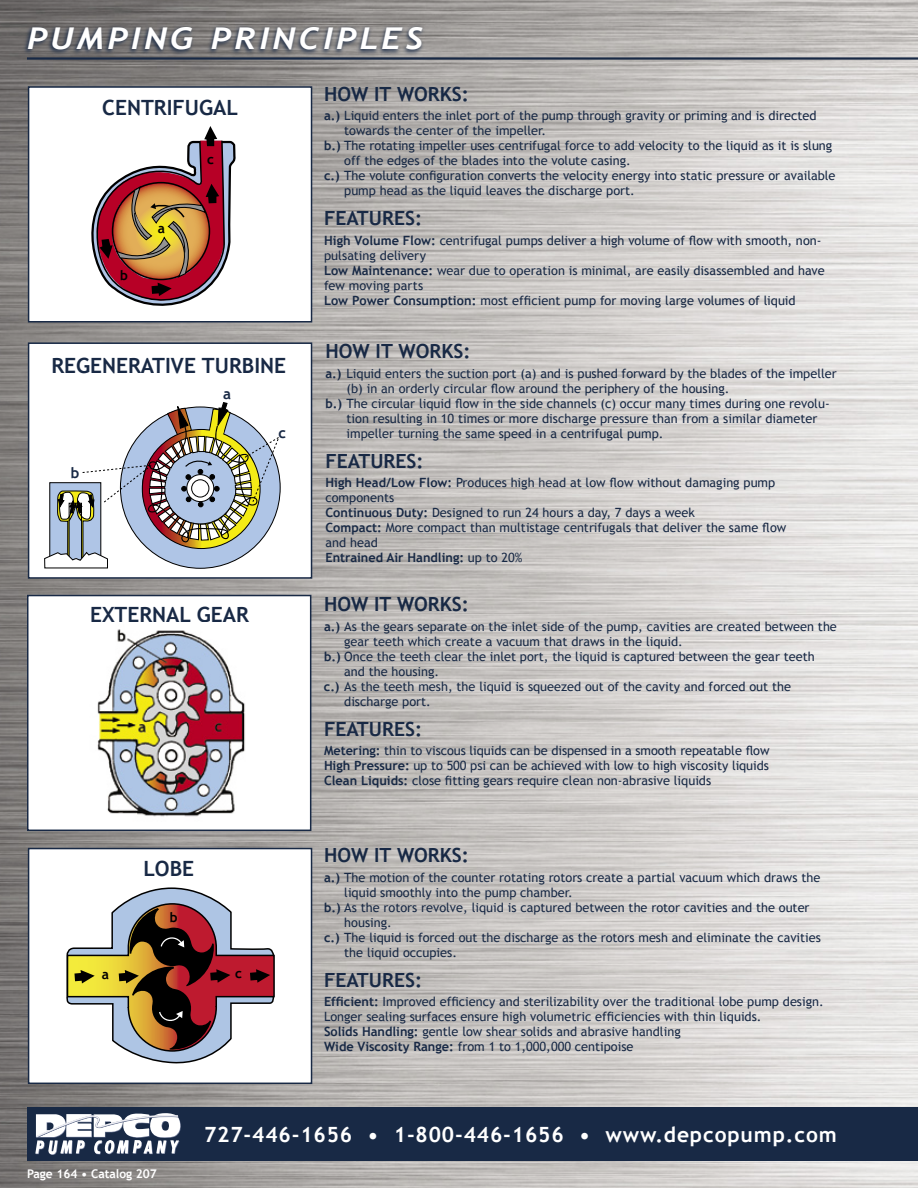
<style>
.page{position:relative;width:918px;height:1188px;background:#fff}
.page>*{position:absolute;margin:0;border:0;box-sizing:border-box;transform-origin:0 0}
.t1{font:italic 700 30px "Trebuchet";letter-spacing:.1em;color:#fff;scale:1.15 1}
.t2{font:700 21px "Trebuchet MS";color:#182945}
.t3{font:700 21px "Trebuchet MS";letter-spacing:.04em;color:#fff}
.t4{font:700 19.5px "Trebuchet MS";color:#182945}
.t5{font:700 14.85px "Trebuchet MS";color:#182945}
.t6{font:700 13.5px "Trebuchet MS";color:#000}
.t7{font:12.75px/15px "Trebuchet MS";color:#182945}
.t8{font:700 12px "Trebuchet MS";color:#fff}
.s1{font-weight:700}
</style>
<div class="page">
<img style="left:0;top:0;width:918px;height:1188px">
<div style="left:27px;top:1108px;width:891px;height:53px;background:#182945"></div>
<svg style="left:35px;top:1113px;width:146px;height:42px"></svg>
<hr style="left:27px;top:57px;width:891px;height:3px;background:#182945">
<svg style="left:22px;top:24px;width:404px;height:32px;background:#696a70"></svg>
<div style="left:29px;top:343px;width:283px;height:235px;background:#fff"></div>
<div style="left:28px;top:342px;width:284px;height:237px;border:2px solid #182945"></div>
<div style="left:28px;top:596px;width:283px;height:234px;background:#fff"></div>
<div style="left:27px;top:595px;width:284px;height:236px;border:2px solid #182945"></div>
<div style="left:29px;top:849px;width:283px;height:234px;background:#fff"></div>
<div style="left:28px;top:848px;width:284px;height:236px;border:2px solid #182945"></div>
<svg style="left:44px;top:402px;width:235px;height:166px"></svg>
<img style="left:97px;top:629px;width:148px;height:188px">
<div style="left:29px;top:87px;width:283px;height:235px;background:#fff"></div>
<div style="left:28px;top:86px;width:284px;height:237px;border:2px solid #182945"></div>
<svg style="left:91px;top:126px;width:145px;height:180px"></svg>
<svg style="left:66px;top:887px;width:209px;height:177px"></svg>
<p class="t1" style="left:27px;top:21px;width:346px">PUMPING PRINCIPLES</p>
<p class="t2" style="left:102px;top:94px;width:137px">CENTRIFUGAL</p>
<p class="t6" style="left:120px;top:267px;width:9px">b</p>
<p class="t6" style="left:158px;top:220px;width:9px">a</p>
<p class="t6" style="left:207px;top:151px;width:8px">c</p>
<p class="t2" style="left:51px;top:352px;width:236px">REGENERATIVE TURBINE</p>
<p class="t5" style="left:71px;top:463px;width:10px">b</p>
<p class="t5" style="left:223px;top:384px;width:9px">a</p>
<p class="t5" style="left:279px;top:423px;width:9px">c</p>
<p class="t2" style="left:90px;top:602px;width:160px">EXTERNAL GEAR</p>
<p class="t6" style="left:102px;top:966px;width:9px">a</p>
<p class="t2" style="left:143px;top:855px;width:52px">LOBE</p>
<p class="t6" style="left:170px;top:908px;width:9px">b</p>
<p class="t6" style="left:235px;top:965px;width:8px">c</p>
<p class="t4" style="left:324px;top:82px;width:147px">HOW IT WORKS:</p>
<p class="t7" style="left:324px;top:108px;width:494px"><span class="s1">a.)</span> Liquid enters the inlet port of the pump through gravity or priming and is directed</p>
<p class="t7" style="left:344px;top:123px;width:203px">towards the center of the impeller.</p>
<p class="t7" style="left:324px;top:138px;width:510px"><span class="s1">b.)</span> The rotating impeller uses centrifugal force to add velocity to the liquid as it is slung</p>
<p class="t7" style="left:344px;top:153px;width:288px">off the edges of the blades into the volute casing.</p>
<p class="t7" style="left:324px;top:168px;width:513px"><span class="s1">c.)</span> The volute configuration converts the velocity energy into static pressure or available</p>
<p class="t7" style="left:344px;top:183px;width:292px">pump head as the liquid leaves the discharge port.</p>
<p class="t4" style="left:324px;top:206px;width:100px">FEATURES:</p>
<p class="t7" style="left:324px;top:233px;width:502px"><span class="s1">High Volume Flow:</span> centrifugal pumps deliver a high volume of flow with smooth, non&shy;pulsating delivery<br><span class="s1">Low Maintenance:</span> wear due to operation is minimal, are easily disassembled and have few moving parts<br><span class="s1">Low Power Consumption:</span> most efficient pump for moving large volumes of liquid</p>
<p class="t4" style="left:326px;top:339px;width:147px">HOW IT WORKS:</p>
<p class="t7" style="left:326px;top:366px;width:513px"><span class="s1">a.)</span> Liquid enters the suction port (a) and is pushed forward by the blades of the impeller</p>
<p class="t7" style="left:347px;top:381px;width:384px">(b) in an orderly circular flow around the periphery of the housing.</p>
<p class="t7" style="left:326px;top:396px;width:506px"><span class="s1">b.)</span> The circular liquid flow in the side channels (c) occur many times during one revolu-</p>
<p class="t7" style="left:346px;top:411px;width:472px">tion resulting in 10 times or more discharge pressure than from a similar diameter</p>
<p class="t7" style="left:346px;top:426px;width:319px">impeller turning the same speed in a centrifugal pump.</p>
<p class="t4" style="left:326px;top:449px;width:100px">FEATURES:</p>
<p class="t7" style="left:326px;top:475px;width:462px"><span class="s1">High Head/Low Flow:</span> Produces high head at low flow without damaging pump components<br><span class="s1">Continuous Duty:</span> Designed to run 24 hours a day, 7 days a week<br><span class="s1">Compact:</span> More compact than multistage centrifugals that deliver the same flow and head<br><span class="s1">Entrained Air Handling:</span> up to 20%</p>
<p class="t4" style="left:324px;top:592px;width:147px">HOW IT WORKS:</p>
<p class="t7" style="left:324px;top:619px;width:514px"><span class="s1">a.)</span> As the gears separate on the inlet side of the pump, cavities are created between the</p>
<p class="t7" style="left:344px;top:634px;width:340px">gear teeth which create a vacuum that draws in the liquid.</p>
<p class="t7" style="left:324px;top:649px;width:492px"><span class="s1">b.)</span> Once the teeth clear the inlet port, the liquid is captured between the gear teeth</p>
<p class="t7" style="left:344px;top:664px;width:97px">and the housing.</p>
<p class="t7" style="left:324px;top:679px;width:468px"><span class="s1">c.)</span> As the teeth mesh, the liquid is squeezed out of the cavity and forced out the</p>
<p class="t7" style="left:344px;top:694px;width:88px">discharge port.</p>
<p class="t4" style="left:324px;top:717px;width:100px">FEATURES:</p>
<p class="t7" style="left:324px;top:743px;width:447px;text-align:justify"><span class="s1">Metering:</span> thin to viscous liquids can be dispensed in a smooth repeatable flow <span class="s1">High Pressure:</span> up to 500 psi can be achieved with low to high viscosity liquids <span class="s1">Clean Liquids:</span> close fitting gears require clean non-abrasive liquids</p>
<p class="t4" style="left:324px;top:843px;width:147px">HOW IT WORKS:</p>
<p class="t7" style="left:324px;top:870px;width:498px"><span class="s1">a.)</span> The motion of the counter rotating rotors create a partial vacuum which draws the</p>
<p class="t7" style="left:344px;top:885px;width:230px">liquid smoothly into the pump chamber.</p>
<p class="t7" style="left:324px;top:900px;width:487px"><span class="s1">b.)</span> As the rotors revolve, liquid is captured between the rotor cavities and the outer</p>
<p class="t7" style="left:344px;top:915px;width:49px">housing.</p>
<p class="t7" style="left:324px;top:930px;width:499px"><span class="s1">c.)</span> The liquid is forced out the discharge as the rotors mesh and eliminate the cavities</p>
<p class="t7" style="left:344px;top:945px;width:114px">the liquid occupies.</p>
<p class="t4" style="left:324px;top:968px;width:100px">FEATURES:</p>
<p class="t7" style="left:324px;top:994px;width:501px"><span class="s1">Efficient:</span> Improved efficiency and sterilizability over the traditional lobe pump design.<br>Longer sealing surfaces ensure high volumetric efficiencies with thin liquids.<br><span class="s1">Solids Handling:</span> gentle low shear solids and abrasive handling<br><span class="s1">Wide Viscosity Range:</span> from 1 to 1,000,000 centipoise</p>
<p class="t8" style="left:27px;top:1166px;width:131px">Page 164 • Catalog 207</p>
<p class="t3" style="left:204px;top:1121px;width:634px">727-446-1656 • 1-800-446-1656 • www.depcopump.com</p>
</div>
